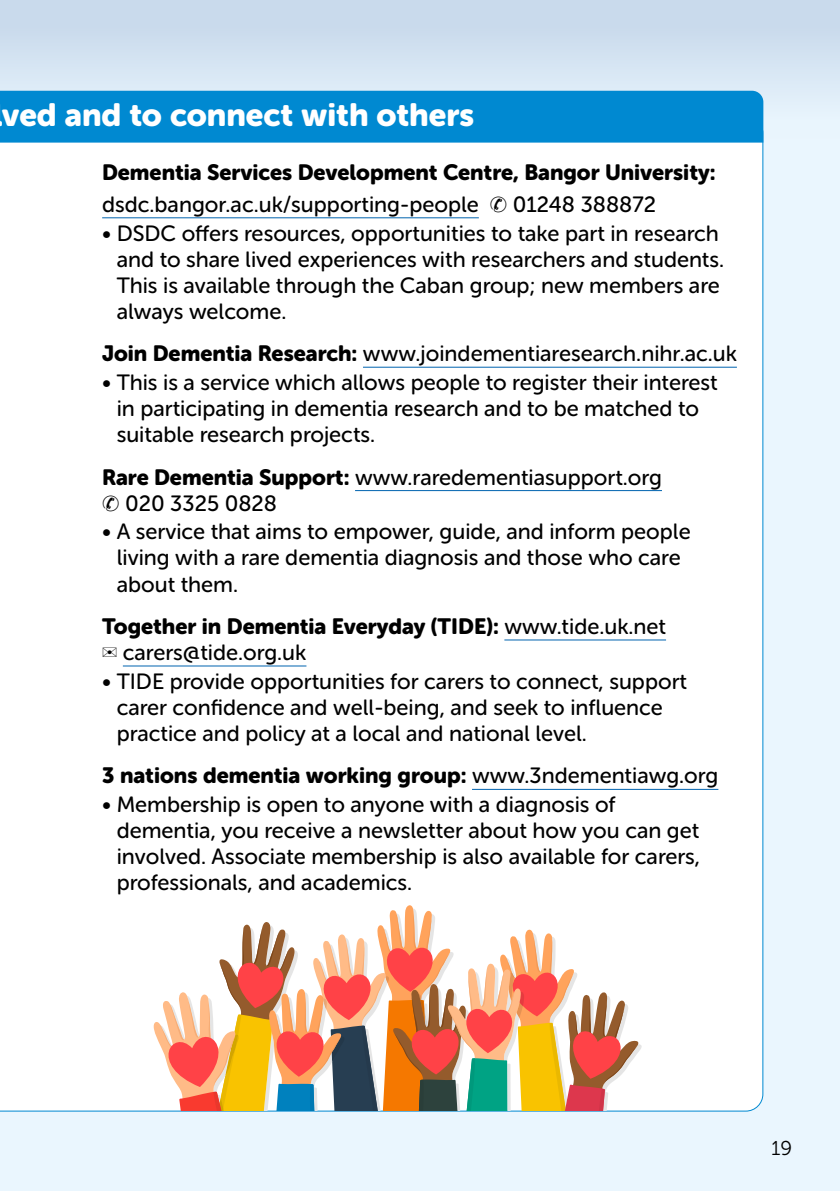
<style>
.page{position:relative;width:840px;height:1191px;background:#fff}
.page>*{position:absolute;margin:0;border:0;box-sizing:border-box;transform-origin:0 0}
.t1{font:32px "Museo Sans Rounded 900";color:#fff}
.t2{font:22px/26px "Museo Sans Rounded 500";color:#000}
.t3{font:22px/31.4px "Museo Sans Rounded 900";color:#000}
.t4{font:20px "Museo Sans Rounded 300";color:#000}
.s1{font-family:"Museo Sans Rounded 500"}
.s2{font-family:"Museo Sans Rounded 900"}
</style>
<div class="page">
<div style="left:0;top:0;width:839px;height:1191px;background:#eaf6fe"></div>
<svg style="left:0;top:0;width:839px;height:140px;fill:#d0e0ef"></svg>
<div style="left:0;top:143px;width:763px;height:968px;background:#fff"></div>
<div style="left:0;top:91px;width:763px;height:52px;background:#0089d1"></div>
<hr style="left:102px;top:217px;width:376px;height:1px;background:#0063af">
<hr style="left:363px;top:367px;width:373px;height:1px;background:#0063af">
<hr style="left:355px;top:490px;width:306px;height:1px;background:#0063af">
<hr style="left:504px;top:639px;width:161px;height:1px;background:#0063af">
<hr style="left:123px;top:665px;width:183px;height:1px;background:#0063af">
<hr style="left:471px;top:789px;width:247px;height:1px;background:#0063af">
<svg style="left:147px;top:904px;width:495px;height:206px"></svg>
<p class="t1" style="left:2px;top:97px;width:473px">ved and to connect with others</p>
<p class="t3" style="left:102px;top:157px;width:614px">Dementia Services Development Centre, Bangor University: <span class="s1">dsdc.bangor.ac.uk/supporting-people</span> ✆ <span class="s1">01248 388872</span></p>
<p class="t2" style="left:117px;top:220px;width:608px;text-indent:-15px">• DSDC ofers resources, opportunities to take part in research and to share lived experiences with researchers and students.<br>This is available through the Caban group; new members are always welcome.</p>
<p class="t2" style="left:102px;top:341px;width:636px"><span class="s2">Join Dementia Research:</span> www.joindementiaresearch.nihr.ac.uk</p>
<p class="t2" style="left:117px;top:369px;width:602px;text-indent:-15px">• This is a service which allows people to register their interest in participating in dementia research and to be matched to suitable research projects.</p>
<p class="t2" style="left:102px;top:464px;width:561px"><span class="s2">Rare Dementia Support:</span> www.raredementiasupport.org ✆ 020 3325 0828</p>
<p class="t2" style="left:117px;top:519px;width:575px;text-indent:-15px">• A service that aims to empower, guide, and inform people living with a rare dementia diagnosis and those who care about them.</p>
<p class="t3" style="left:102px;top:613px;width:565px;line-height:26px">Together in Dementia Everyday (TIDE): <span class="s1">www.tide.uk.net </span>✉ <span class="s1">carers@tide.org.uk</span></p>
<p class="t2" style="left:117px;top:668px;width:571px;text-indent:-15px">• TIDE provide opportunities for carers to connect, support carer confdence and well-being, and seek to infuence practice and policy at a local and national level.</p>
<p class="t3" style="left:102px;top:760px;width:617px">3 nations dementia working group: <span class="s1">www.3ndementiawg.org</span></p>
<p class="t2" style="left:117px;top:792px;width:584px;text-indent:-15px">• Membership is open to anyone with a diagnosis of dementia, you receive a newsletter about how you can get involved. Associate membership is also available for carers, professionals, and academics.</p>
<p class="t4" style="left:771px;top:1137px;width:22px">19</p>
</div>
